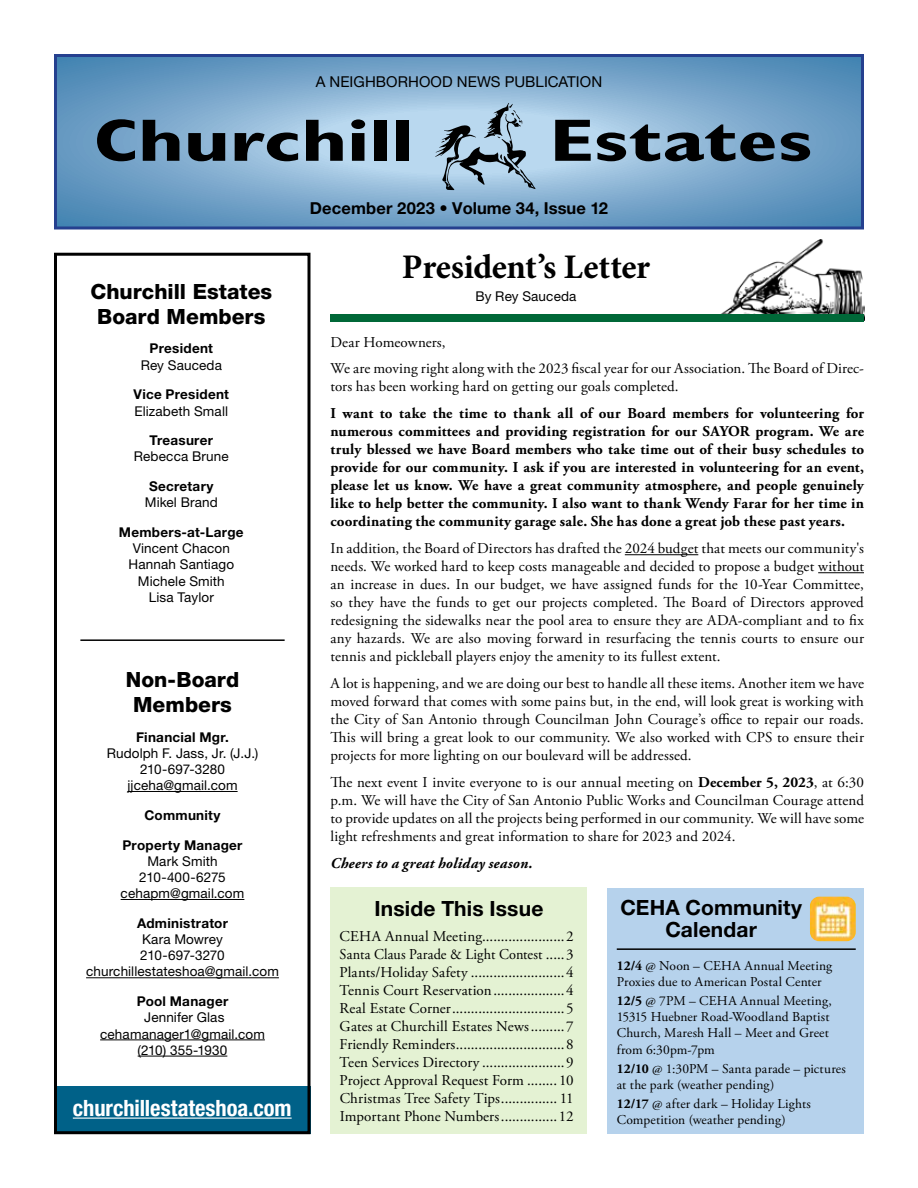
<style>
.page{position:relative;width:918px;height:1188px;background:#fff}
.page>*{position:absolute;margin:0;border:0;box-sizing:border-box;transform-origin:0 0}
.t1{font:700 condensed 60px "Gill Sans";letter-spacing:-.005em;color:#000;scale:1.45 1}
.t2{font:700 34.5px "Minion Pro";letter-spacing:-.01em;color:#000}
.t3{font:700 condensed 22.5px "Helvetica Neue LT Std";color:#fff}
.t4{font:800 21px/25.2px "Helvetica Neue LT Std";color:#000;text-align:center}
.t5{font:700 21px/22.5px "Helvetica Neue LT Std";letter-spacing:.005em;color:#000;text-align:center}
.t6{font:700 16.5px "Helvetica Neue LT Std";letter-spacing:.01em;color:#000}
.t7{font:15px/18px "Adobe Garamond Pro";letter-spacing:.005em;color:#000;text-align:justify}
.t8{font:700 15px/18px "Adobe Garamond Pro";letter-spacing:.015em;color:#000;text-align:justify}
.t9{font:15px "Helvetica Neue LT Std";letter-spacing:.005em;color:#000}
.t10{font:italic 700 15px "Adobe Garamond Pro";letter-spacing:.015em;color:#000}
.t11{font:13.5px/16.2px "Helvetica Neue LT Std";letter-spacing:.01em;color:#000;text-align:center}
.t12{font:13.5px/16.2px "Adobe Garamond Pro";letter-spacing:.01em;color:#000}
.t13{font:700 13.5px "Helvetica Neue LT Std";letter-spacing:.02em;color:#000}
.s1{font-weight:700}
</style>
<div class="page">
<div style="left:54px;top:1086px;width:256px;height:48px;background:#006188"></div>
<hr style="left:73px;top:1118px;width:219px;height:1px;background:#fff">
<svg style="left:58px;top:58px;width:802px;height:168px;background:#7eabce"></svg>
<div style="left:54px;top:54px;width:810px;height:176px;border:3px solid #25408f"></div>
<svg style="left:435px;top:103px;width:101px;height:87px;background:#90a9bd"></svg>
<div style="left:54px;top:253px;width:256px;height:881px;border:3px solid #000"></div>
<hr style="left:80px;top:639px;width:205px;height:2px;background:#000">
<hr style="left:127px;top:791px;width:111px;height:1px;background:#000">
<hr style="left:121px;top:899px;width:123px;height:1px;background:#000">
<hr style="left:86px;top:977px;width:193px;height:1px;background:#000">
<hr style="left:100px;top:1040px;width:165px;height:1px;background:#000">
<hr style="left:138px;top:1056px;width:89px;height:1px;background:#000">
<div style="left:608px;top:888px;width:256px;height:245px;background:#b6d2ec"></div>
<div style="left:331px;top:888px;width:256px;height:246px;background:#e4f2d3"></div>
<hr style="left:617px;top:948px;width:239px;height:2px;background:#000">
<img style="left:721px;top:240px;width:143px;height:74px">
<div style="left:331px;top:314px;width:533px;height:8px;background:#006838"></div>
<img style="left:810px;top:897px;width:46px;height:44px">
<hr style="left:625px;top:554px;width:73px;height:1px;background:#000">
<hr style="left:818px;top:572px;width:46px;height:1px;background:#000">
<p class="t9" style="left:316px;top:72px;width:288px">A NEIGHBORHOOD NEWS PUBLICATION</p>
<h1 class="t1" style="left:94px;top:105px;width:222px">Churchill</h1>
<h1 class="t1" style="left:550px;top:105px;width:183px">Estates</h1>
<h3 class="t4" style="left:90px;top:278px;width:183px">Churchill Estates<br>Board Members</h3>
<p class="t13" style="left:150px;top:340px;width:65px">President</p>
<p class="t11" style="left:141px;top:357px;width:83px">Rey Sauceda</p>
<p class="t13" style="left:134px;top:386px;width:97px">Vice President</p>
<p class="t11" style="left:135px;top:402px;width:95px">Elizabeth Small</p>
<p class="t13" style="left:150px;top:432px;width:65px">Treasurer</p>
<p class="t11" style="left:134px;top:448px;width:96px">Rebecca Brune</p>
<p class="t13" style="left:149px;top:478px;width:66px">Secretary</p>
<p class="t11" style="left:145px;top:494px;width:74px">Mikel Brand</p>
<p class="t13" style="left:119px;top:524px;width:126px">Members-at-Large</p>
<p class="t11" style="left:129px;top:540px;width:107px">Vincent Chacon<br>Hannah Santiago<br>Michele Smith<br>Lisa Taylor</p>
<h3 class="t4" style="left:126px;top:667px;width:115px">Non-Board<br>Members</h3>
<p class="t13" style="left:136px;top:728px;width:94px">Financial Mgr.</p>
<p class="t11" style="left:107px;top:745px;width:153px">Rudolph F. Jass, Jr. (J.J.)<br>210-697-3280 jjceha@gmail.com</p>
<p class="t13" style="left:144px;top:807px;width:78px">Community</p>
<p class="t13" style="left:122px;top:836px;width:122px">Property Manager</p>
<p class="t11" style="left:121px;top:853px;width:125px">Mark Smith<br>210-400-6275 cehapm@gmail.com</p>
<p class="t13" style="left:137px;top:915px;width:92px">Administrator</p>
<p class="t11" style="left:86px;top:931px;width:194px">Kara Mowrey<br>210-697-3270 churchillestateshoa@gmail.com</p>
<p class="t13" style="left:137px;top:993px;width:93px">Pool Manager</p>
<p class="t11" style="left:100px;top:1009px;width:166px">Jennifer Glas cehamanager1@gmail.com (210) 355-1930</p>
<h3 class="t3" style="left:73px;top:1094px;width:220px">churchillestateshoa.com</h3>
<p class="t6" style="left:310px;top:198px;width:300px">December 2023 • Volume 34, Issue 12</p>
<h2 class="t2" style="left:402px;top:242px;width:250px">President’s Letter</h2>
<p class="t11" style="left:475px;top:288px;width:103px">By Rey Sauceda</p>
<p class="t7" style="left:330px;top:329px;width:535px;line-height:26.8px">Dear Homeowners,<br>We are moving right along with the 2023 fiscal year for our Association. The Board of Direc-</p>
<p class="t7" style="left:330px;top:378px;width:350px">tors has been working hard on getting our goals completed.</p>
<p class="t8" style="left:330px;top:405px;width:535px">I want to take the time to thank all of our Board members for volunteering for numerous committees and providing registration for our SAYOR program. We are truly blessed we have Board members who take time out of their busy schedules to provide for our community. I ask if you are interested in volunteering for an event, please let us know. We have a great community atmosphere, and people genuinely like to help better the community. I also want to thank Wendy Farar for her time in coordinating the community garage sale. She has done a great job these past years.</p>
<p class="t7" style="left:330px;top:540px;width:535px">In addition, the Board of Directors has drafted the 2024 budget that meets our community's needs. We worked hard to keep costs manageable and decided to propose a budget without an increase in dues. In our budget, we have assigned funds for the 10-Year Committee, so they have the funds to get our projects completed. The Board of Directors approved redesigning the sidewalks near the pool area to ensure they are ADA-compliant and to fix any hazards. We are also moving forward in resurfacing the tennis courts to ensure our tennis and pickleball players enjoy the amenity to its fullest extent.</p>
<p class="t7" style="left:330px;top:675px;width:535px">A lot is happening, and we are doing our best to handle all these items. Another item we have moved forward that comes with some pains but, in the end, will look great is working with the City of San Antonio through Councilman John Courage’s office to repair our roads.<br>This will bring a great look to our community. We also worked with CPS to ensure their projects for more lighting on our boulevard will be addressed.</p>
<p class="t7" style="left:330px;top:774px;width:535px">The next event I invite everyone to is our annual meeting on <span class="s1">December 5, 2023</span>, at 6:30 p.m. We will have the City of San Antonio Public Works and Councilman Courage attend to provide updates on all the projects being performed in our community. We will have some light refreshments and great information to share for 2023 and 2024.</p>
<p class="t10" style="left:330px;top:855px;width:204px">Cheers to a great holiday season.</p>
<h3 class="t5" style="left:620px;top:895px;width:183px">CEHA Community<br>Calendar</h3>
<h3 class="t5" style="left:375px;top:897px;width:170px">Inside This Issue</h3>
<p class="t7" style="left:340px;top:928px;width:236px">CEHA Annual Meeting......................2<br>Santa Claus Parade &amp; Light Contest .....3<br>Plants/Holiday Safety .........................4<br>Tennis Court Reservation...................4<br>Real Estate Corner..............................5<br>Gates at Churchill Estates News.........7<br>Friendly Reminders.............................8<br>Teen Services Directory ......................9<br>Project Approval Request Form ........ 10<br>Christmas Tree Safety Tips............... 11<br>Important Phone Numbers...............12</p>
<p class="t12" style="left:617px;top:958px;width:217px"><span class="s1">12/4</span> @ Noon – CEHA Annual Meeting<br>Proxies due to American Postal Center</p>
<p class="t12" style="left:617px;top:993px;width:217px"><span class="s1">12/5</span> @ 7PM – CEHA Annual Meeting,<br>15315 Huebner Road-Woodland Baptist<br>Church, Maresh Hall – Meet and Greet from 6:30pm-7pm</p>
<p class="t12" style="left:617px;top:1061px;width:231px"><span class="s1">12/10</span> @ 1:30PM – Santa parade – pictures at the park (weather pending)</p>
<p class="t12" style="left:617px;top:1096px;width:196px"><span class="s1">12/17</span> @ after dark – Holiday Lights<br>Competition (weather pending)</p>
</div>
